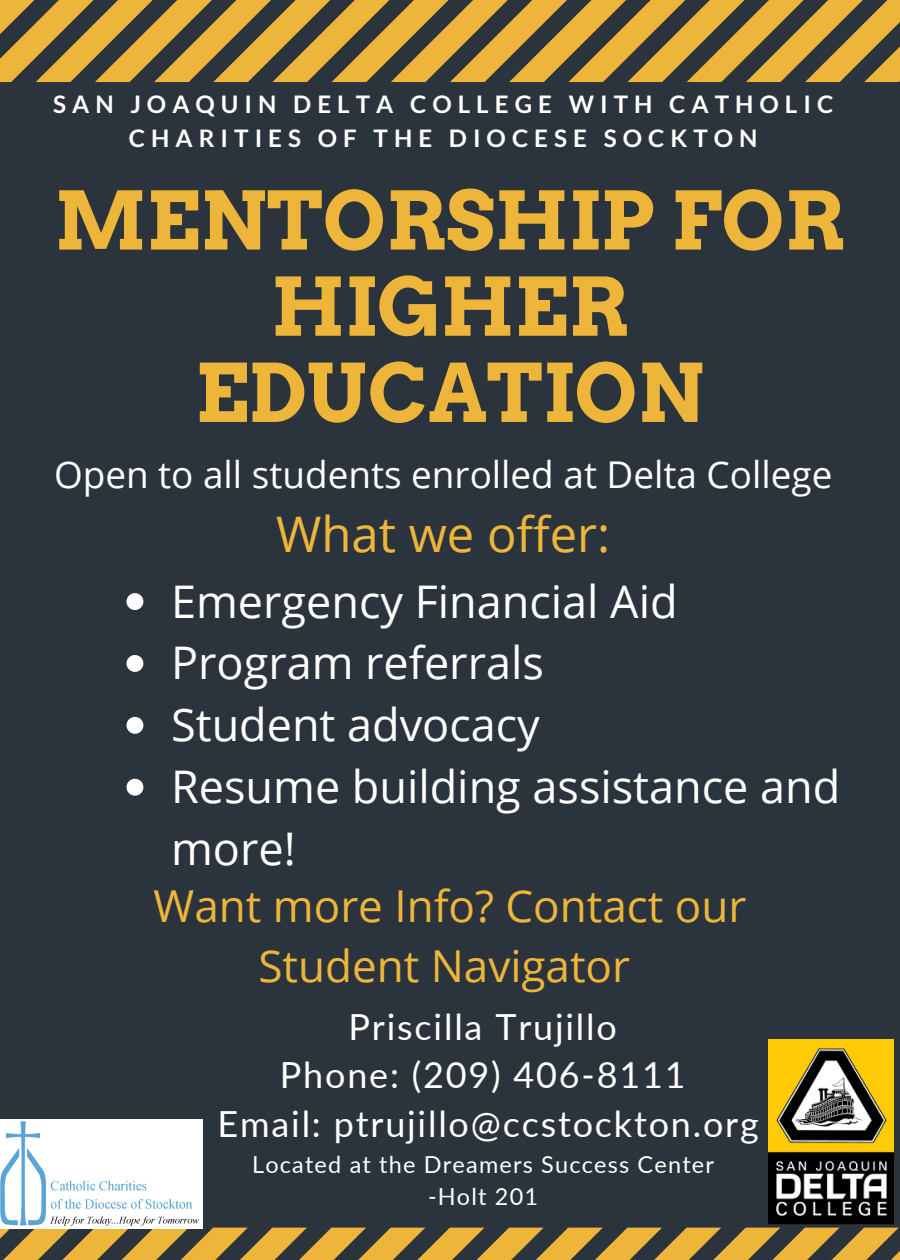
<style>
.page{position:relative;width:900px;height:1260px;background:#2b333c}
.page>*{position:absolute;margin:0;border:0;box-sizing:border-box;transform-origin:0 0}
.t1{font:700 80.25px/86.2px "Arvo";color:#edb63b;text-align:center}
.t2{font:49px "Open Sans";color:#edb63b}
.t3{font:45px/62px "Open Sans";color:#fff}
.t4{font:44px/60px "Open Sans";color:#edb63b;text-align:center}
.t5{font:37px "Open Sans";color:#fff}
.t6{font:36px/48.8px "Lato";letter-spacing:.05em;color:#fff;text-align:center}
.t7{font:700 24.25px/33.8px "Lato";letter-spacing:.25em;color:#fff;text-align:center}
.t8{font:23.5px/32px "Lato";letter-spacing:.05em;color:#fff;text-align:center}
</style>
<div class="page">
<svg style="left:0;top:0;width:900px;height:82px"></svg>
<svg style="left:0;top:1228px;width:900px;height:32px"></svg>
<img style="left:0;top:1119px;width:202px;height:109px">
<img style="left:768px;top:1039px;width:126px;height:186px">
<svg style="left:127px;top:593px;width:16px;height:17px"></svg>
<svg style="left:127px;top:655px;width:16px;height:17px"></svg>
<svg style="left:127px;top:717px;width:16px;height:17px"></svg>
<svg style="left:127px;top:779px;width:16px;height:17px"></svg>
<p class="t7" style="left:53px;top:87px;width:782px">SAN JOAQUIN DELTA COLLEGE WITH CATHOLIC<br>CHARITIES OF THE DIOCESE SOCKTON</p>
<h1 class="t1" style="left:55px;top:178px;width:791px">MENTORSHIP FOR<br>HIGHER<br>EDUCATION</h1>
<p class="t5" style="left:54px;top:449px;width:780px">Open to all students enrolled at Delta College</p>
<p class="t2" style="left:276px;top:500px;width:336px">What we offer:</p>
<p class="t3" style="left:171px;top:569px;width:671px">Emergency Financial Aid<br>Program referrals<br>Student advocacy<br>Resume building assistance and more!</p>
<p class="t4" style="left:154px;top:875px;width:594px">Want more Info? Contact our<br>Student Navigator</p>
<p class="t6" style="left:218px;top:1001px;width:543px">Priscilla Trujillo<br>Phone: (209) 406-8111<br>Email: ptrujillo@ccstockton.org</p>
<p class="t8" style="left:252px;top:1148px;width:463px">Located at the Dreamers Success Center -Holt 201</p>
</div>
